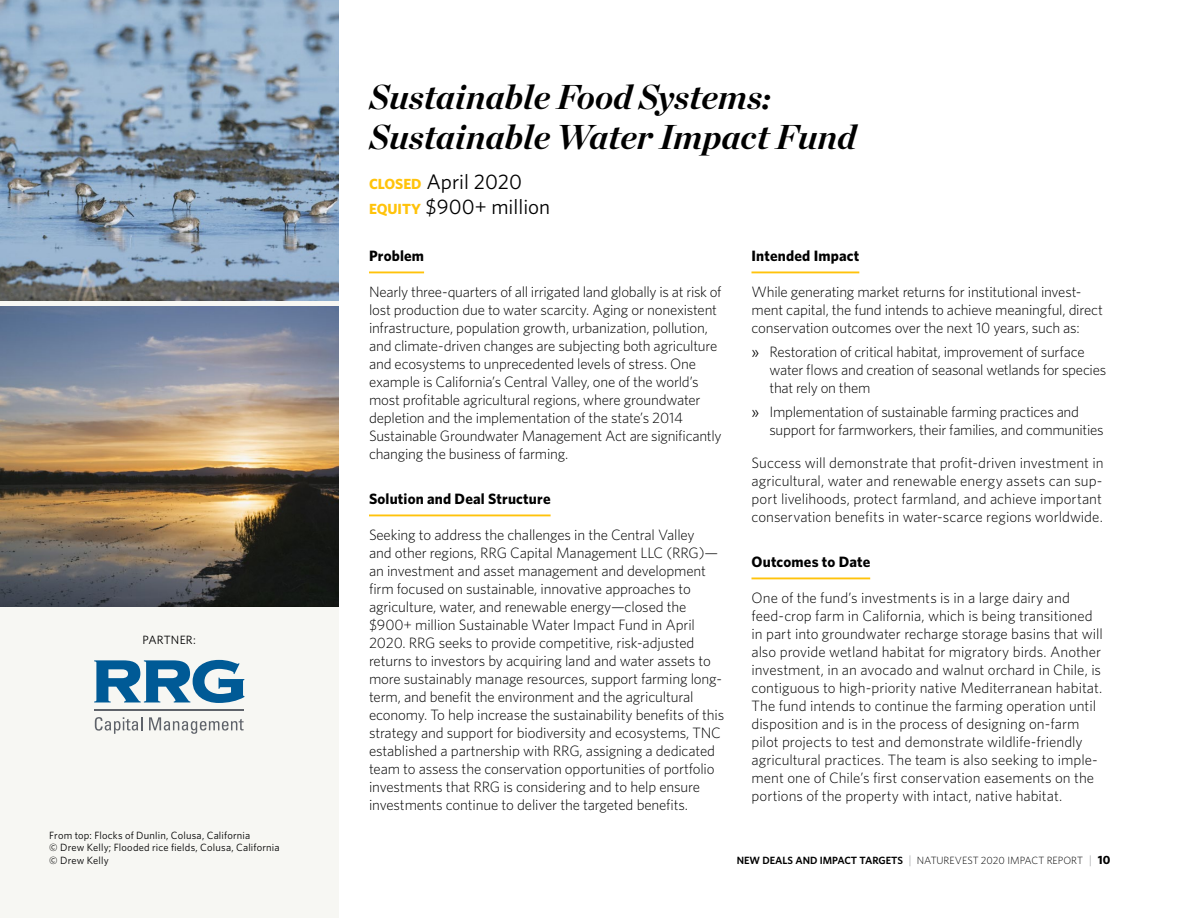
<style>
.page{position:relative;width:1188px;height:918px;background:#fff}
.page>*{position:absolute;margin:0;border:0;box-sizing:border-box;transform-origin:0 0}
.t1{font:italic 700 34.5px/40.5px "Chronicle Display";color:#000}
.t2{font:21px/25.2px "Whitney";color:#000}
.t3{font:300 15px/18px "Whitney";letter-spacing:-.01em;color:#000}
.t4{font:700 15px "Whitney";letter-spacing:.015em;color:#000}
.t5{font:12px "Whitney";letter-spacing:.015em;color:#000}
.t6{font:10.5px/12.6px "Whitney";letter-spacing:.015em;color:#000}
.t7{font:300 10.5px "Whitney";color:#000}
.s1{font-weight:700;font-size:14.7px;color:#ffc30b}
.s2{font-weight:400}
.s3{font-weight:600}
.s4{font-size:12px;color:#939598}
.s5{font-weight:700;font-size:12px}
</style>
<div class="page">
<div style="left:0;top:0;width:338px;height:918px;background:#f7f7f3"></div>
<img style="left:0;top:307px;width:338px;height:300px">
<img style="left:0;top:0;width:338px;height:301px">
<hr style="left:369px;top:272px;width:55px;height:1px;background:#ffc30b">
<hr style="left:369px;top:514px;width:182px;height:2px;background:#ffc30b">
<hr style="left:752px;top:272px;width:107px;height:1px;background:#ffc30b">
<hr style="left:752px;top:578px;width:118px;height:1px;background:#ffc30b">
<svg style="left:94px;top:660px;width:150px;height:43px"></svg>
<svg style="left:95px;top:717px;width:47px;height:17px"></svg>
<svg style="left:149px;top:717px;width:95px;height:17px"></svg>
<hr style="left:94px;top:710px;width:150px;height:1px;background:#5f636a">
<p class="t5" style="left:143px;top:632px;width:55px">PARTNER:</p>
<p class="t6" style="left:49px;top:829px;width:232px">From top: Flocks of Dunlin, Colusa, California<br>© Drew Kelly; Flooded rice fields, Colusa, California © Drew Kelly</p>
<h1 class="t1" style="left:369px;top:73px;width:489px">Sustainable Food Systems:<br>Sustainable Water Impact Fund</h1>
<h2 class="t2" style="left:369px;top:169px;width:183px"><span class="s1">CLOSED</span> April 2020<br><span class="s1">EQUITY</span> $900+ million</h2>
<p class="t4" style="left:369px;top:246px;width:57px">Problem</p>
<p class="t3" style="left:369px;top:282px;width:354px">Nearly three-quarters of all irrigated land globally is at risk of lost production due to water scarcity. Aging or nonexistent infrastructure, population growth, urbanization, pollution, and climate-driven changes are subjecting both agriculture and ecosystems to unprecedented levels of stress. One example is California’s Central Valley, one of the world’s most profitable agricultural regions, where groundwater depletion and the implementation of the state’s 2014<br>Sustainable Groundwater Management Act are significantly changing the business of farming.</p>
<p class="t4" style="left:369px;top:489px;width:183px">Solution and Deal Structure</p>
<p class="t3" style="left:369px;top:525px;width:357px">Seeking to address the challenges in the Central Valley<br>and other regions, RRG Capital Management LLC (RRG)— an investment and asset management and development firm focused on sustainable, innovative approaches to agriculture, water, and renewable energy—closed the $900+ million Sustainable Water Impact Fund in April 2020. RRG seeks to provide competitive, risk-adjusted returns to investors by acquiring land and water assets to more sustainably manage resources, support farming long&shy;term, and benefit the environment and the agricultural economy. To help increase the sustainability benefits of this strategy and support for biodiversity and ecosystems, TNC established a partnership with RRG, assigning a dedicated team to assess the conservation opportunities of portfolio investments that RRG is considering and to help ensure investments continue to deliver the targeted benefits.</p>
<p class="t4" style="left:752px;top:246px;width:109px">Intended Impact</p>
<p class="t3" style="left:752px;top:282px;width:353px">While generating market returns for institutional invest&shy;ment capital, the fund intends to achieve meaningful, direct conservation outcomes over the next 10 years, such as:</p>
<p class="t3" style="left:770px;top:342px;width:338px;text-indent:-18px"><span class="s2">»</span> Restoration of critical habitat, improvement of surface water flows and creation of seasonal wetlands for species that rely on them</p>
<p class="t3" style="left:770px;top:402px;width:336px;text-indent:-18px"><span class="s2">»</span> Implementation of sustainable farming practices and support for farmworkers, their families, and communities</p>
<p class="t3" style="left:752px;top:453px;width:354px;text-align:justify">Success will demonstrate that profit-driven investment in agricultural, water and renewable energy assets can sup&shy;port livelihoods, protect farmland, and achieve important conservation benefits in water-scarce regions worldwide.</p>
<p class="t4" style="left:752px;top:552px;width:120px">Outcomes to Date</p>
<p class="t3" style="left:752px;top:588px;width:353px">One of the fund’s investments is in a large dairy and feed-crop farm in California, which is being transitioned in part into groundwater recharge storage basins that will also provide wetland habitat for migratory birds. Another investment, in an avocado and walnut orchard in Chile, is contiguous to high-priority native Mediterranean habitat.<br>The fund intends to continue the farming operation until disposition and is in the process of designing on-farm pilot projects to test and demonstrate wildlife-friendly agricultural practices. The team is also seeking to imple&shy;ment one of Chile’s first conservation easements on the portions of the property with intact, native habitat.</p>
<p class="t7" style="left:737px;top:853px;width:375px"><span class="s3">NEW DEALS AND IMPACT TARGETS</span> <span class="s4">|</span> NATUREVEST 2020 IMPACT REPORT <span class="s4">|</span> <span class="s5">10</span></p>
</div>
